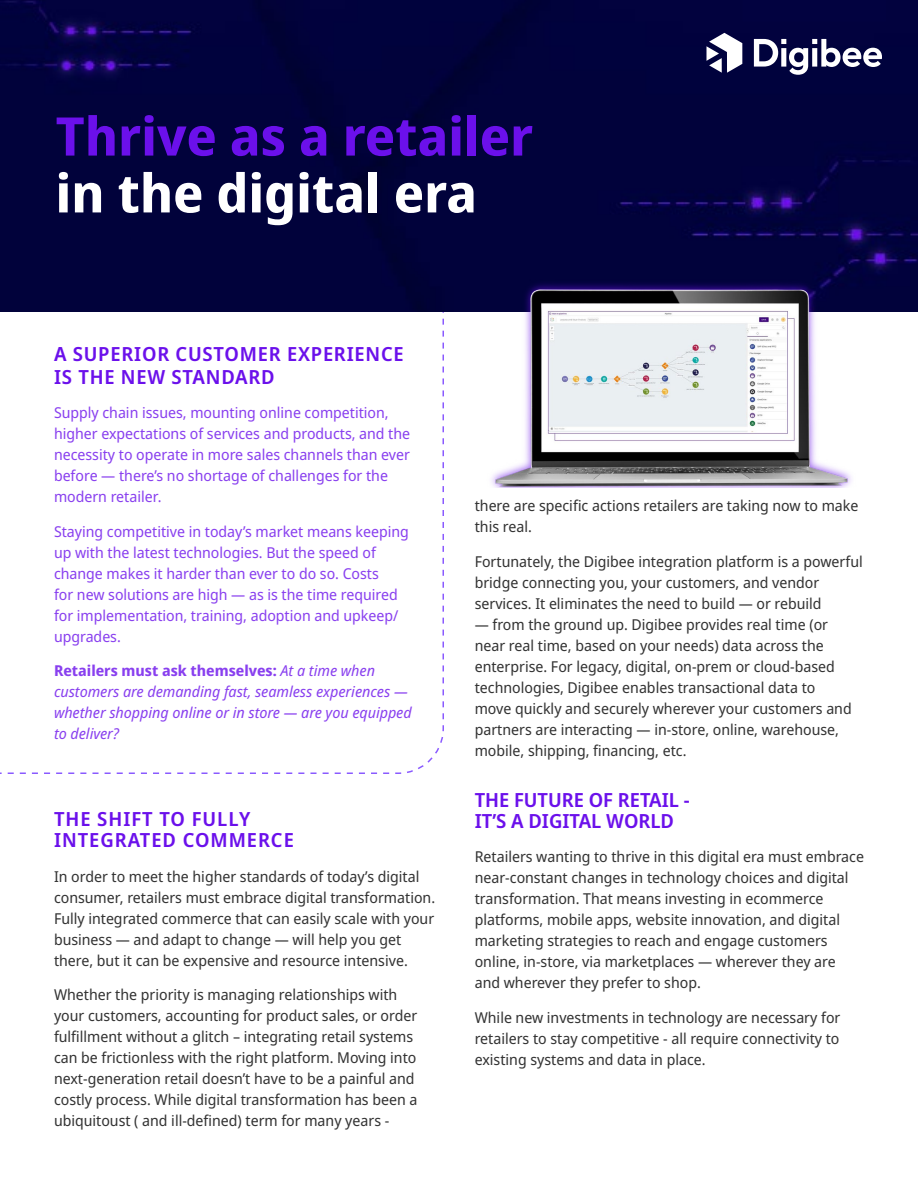
<style>
.page{position:relative;width:918px;height:1188px;background:#fff}
.page>*{position:absolute;margin:0;border:0;box-sizing:border-box;transform-origin:0 0}
.t1{font:700 53.25px "Noto Sans Display";color:#6b10eb}
.t2{font:700 53.25px "Noto Sans Display";color:#fff}
.t3{font:600 19.5px/21px "Noto Sans Display";letter-spacing:.04em;color:#6b10eb}
.t4{font:600 19.5px/21px "Noto Sans Display";color:#6b10eb}
.t5{font:15px/21px "Noto Sans Display";color:#333}
.t6{font:15px/21px "Noto Sans Display";color:#8940ef}
.t7{font:italic 15px/21px "Noto Sans Display";color:#8940ef}
.s1{font-weight:700;font-style:normal}
</style>
<div class="page">
<svg style="left:0;top:312px;width:444px;height:462px"></svg>
<div style="left:0;top:0;width:918px;height:312px;background:#01023b"></div>
<img style="left:474px;top:271px;width:389px;height:217px">
<svg style="left:754px;top:39px;width:128px;height:36px"></svg>
<svg style="left:706px;top:33px;width:36px;height:40px"></svg>
<h1 class="t1" style="left:56px;top:99px;width:479px">Thrive as a retailer</h1>
<h1 class="t2" style="left:56px;top:156px;width:423px">in the digital era</h1>
<h2 class="t3" style="left:54px;top:343px;width:351px;line-height:22.5px">A SUPERIOR CUSTOMER EXPERIENCE<br>IS THE NEW STANDARD</h2>
<p class="t6" style="left:54px;top:403px;width:358px">Supply chain issues, mounting online competition, higher expectations of services and products, and the necessity to operate in more sales channels than ever before — there’s no shortage of challenges for the modern retailer.</p>
<p class="t6" style="left:54px;top:521px;width:356px">Staying competitive in today’s market means keeping up with the latest technologies. But the speed of change makes it harder than ever to do so. Costs<br>for new solutions are high — as is the time required for implementation, training, adoption and upkeep/ upgrades.</p>
<p class="t7" style="left:54px;top:661px;width:359px"><span class="s1">Retailers must ask themselves:</span> At a time when customers are demanding fast, seamless experiences — whether shopping online or in store — are you equipped to deliver?</p>
<h2 class="t3" style="left:54px;top:809px;width:241px">THE SHIFT TO FULLY<br>INTEGRATED COMMERCE</h2>
<p class="t5" style="left:54px;top:866px;width:383px">In order to meet the higher standards of today’s digital consumer, retailers must embrace digital transformation.<br>Fully integrated commerce that can easily scale with your business — and adapt to change — will help you get there, but it can be expensive and resource intensive.</p>
<p class="t5" style="left:54px;top:985px;width:365px">Whether the priority is managing relationships with your customers, accounting for product sales, or order fulfillment without a glitch – integrating retail systems can be frictionless with the right platform. Moving into next-generation retail doesn’t have to be a painful and costly process. While digital transformation has been a ubiquitoust ( and ill-defined) term for many years -</p>
<p class="t5" style="left:475px;top:496px;width:385px">there are specific actions retailers are taking now to make this real.</p>
<p class="t5" style="left:475px;top:551px;width:390px">Fortunately, the Digibee integration platform is a powerful bridge connecting you, your customers, and vendor services. It eliminates the need to build — or rebuild</p>
<p class="t5" style="left:475px;top:614px;width:379px">— from the ground up. Digibee provides real time (or near real time, based on your needs) data across the enterprise. For legacy, digital, on-prem or cloud-based technologies, Digibee enables transactional data to move quickly and securely wherever your customers and partners are interacting — in-store, online, warehouse, mobile, shipping, financing, etc.</p>
<h2 class="t4" style="left:475px;top:790px;width:216px">THE FUTURE OF RETAIL -<br>IT’S A DIGITAL WORLD</h2>
<p class="t5" style="left:475px;top:847px;width:391px">Retailers wanting to thrive in this digital era must embrace near-constant changes in technology choices and digital transformation. That means investing in ecommerce platforms, mobile apps, website innovation, and digital marketing strategies to reach and engage customers online, in-store, via marketplaces — wherever they are and wherever they prefer to shop.</p>
<p class="t5" style="left:475px;top:1007px;width:367px;text-align:justify">While new investments in technology are necessary for retailers to stay competitive - all require connectivity to existing systems and data in place.</p>
</div>
